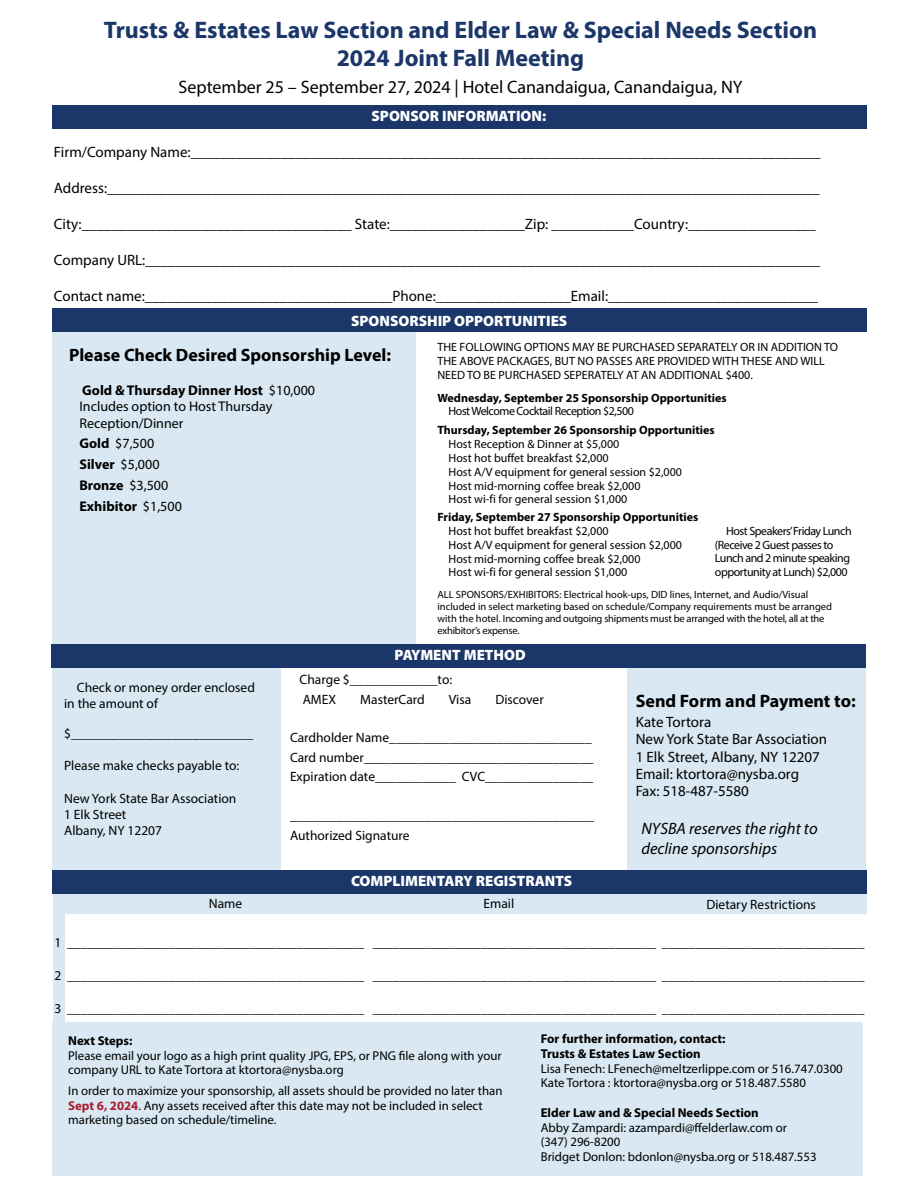
<style>
.page{position:relative;width:918px;height:1188px;background:#fff}
.page>*{position:absolute;margin:0;border:0;box-sizing:border-box;transform-origin:0 0}
.t1{font:700 24px/28.5px "Myriad Pro";color:#1b3668;text-align:center}
.t2{font:18px "Myriad Pro";color:#000}
.t3{font:700 18px "Myriad Pro";color:#000}
.t4{font:700 17.85px "Myriad Pro";color:#000}
.t5{font:italic 16.5px/19.8px "Myriad Pro";color:#000}
.t6{font:15px/17.2px "Myriad Pro";color:#000}
.t7{font:900 15px "Myriad Pro";color:#fff}
.t8{font:14.1px/16.2px "Myriad Pro";color:#000}
.t9{font:700 14.1px/20.7px "Myriad Pro";color:#000}
.t10{font:13.5px/19.5px "Myriad Pro";color:#000}
.t11{font:12.75px/14.7px "Myriad Pro";color:#000}
.t12{font:700 12.75px/14.7px "Myriad Pro";color:#000}
.t13{font:12px/13.8px "Myriad Pro";color:#000}
.t14{font:700 12px "Myriad Pro";color:#000}
.t15{font:12px/13.8px "Myriad Pro";letter-spacing:-.04em;color:#000}
.t16{font:10.5px/12px "Myriad Pro";color:#000}
.s1{font-weight:700}
.s2{font-weight:400}
.s3{font-weight:700;color:#aa1e2e}
</style>
<div class="page">
<div style="left:52px;top:332px;width:364px;height:312px;background:#d9e8f2"></div>
<div style="left:52px;top:105px;width:814px;height:24px;background:#1b3668"></div>
<div style="left:52px;top:309px;width:814px;height:23px;background:#1b3668"></div>
<div style="left:52px;top:667px;width:229px;height:202px;background:#d9e8f2"></div>
<div style="left:53px;top:1022px;width:810px;height:153px;background:#d9e8f2"></div>
<div style="left:627px;top:667px;width:239px;height:202px;background:#d9e8f2"></div>
<div style="left:52px;top:644px;width:814px;height:23px;background:#1b3668"></div>
<div style="left:53px;top:893px;width:11px;height:143px;background:#d9e8f2"></div>
<div style="left:59px;top:893px;width:807px;height:21px;background:#d9e8f2"></div>
<div style="left:52px;top:870px;width:814px;height:23px;background:#1b3668"></div>
<h1 class="t1" style="left:104px;top:15px;width:715px">Trusts &amp; Estates Law Section and Elder Law &amp; Special Needs Section<br>2024 Joint Fall Meeting</h1>
<h2 class="t2" style="left:179px;top:75px;width:565px">September 25 – September 27, 2024 | Hotel Canandaigua, Canandaigua, NY</h2>
<p class="t7" style="left:372px;top:106px;width:176px">SPONSOR INFORMATION:</p>
<p class="t6" style="left:54px;top:143px;width:768px">Firm/Company Name:____________________________________________________________________________________</p>
<p class="t6" style="left:54px;top:179px;width:767px">Address:_______________________________________________________________________________________________</p>
<p class="t6" style="left:54px;top:215px;width:763px">City:____________________________________ State:__________________Zip: ___________Country:_________________</p>
<p class="t6" style="left:54px;top:251px;width:768px">Company URL:__________________________________________________________________________________________</p>
<p class="t6" style="left:54px;top:287px;width:766px">Contact name:_________________________________Phone:__________________Email:____________________________</p>
<p class="t7" style="left:351px;top:313px;width:218px">SPONSORSHIP OPPORTUNITIES</p>
<h3 class="t4" style="left:69px;top:344px;width:324px">Please Check Desired Sponsorship Level:</h3>
<p class="t8" style="left:79px;top:382px;width:237px"><span class="s1">Gold &amp; Thursday Dinner Host</span> $10,000<br>Includes option to Host Thursday<br>Reception/Dinner</p>
<p class="t9" style="left:79px;top:433px;width:104px">Gold <span class="s2">$7,500<br></span>Silver <span class="s2">$5,000<br></span>Bronze <span class="s2">$3,500<br></span>Exhibitor <span class="s2">$1,500</span></p>
<p class="t13" style="left:437px;top:340px;width:402px">THE FOLLOWING OPTIONS MAY BE PURCHASED SEPARATELY OR IN ADDITION TO<br>THE ABOVE PACKAGES, BUT NO PASSES ARE PROVIDED WITH THESE AND WILL<br>NEED TO BE PURCHASED SEPERATELY AT AN ADDITIONAL $400.</p>
<p class="t14" style="left:437px;top:390px;width:291px">Wednesday, September 25 Sponsorship Opportunities</p>
<p class="t15" style="left:449px;top:404px;width:187px">Host Welcome Cocktail Reception $2,500</p>
<p class="t14" style="left:437px;top:422px;width:279px">Thursday, September 26 Sponsorship Opportunities</p>
<p class="t13" style="left:449px;top:437px;width:235px">Host Reception &amp; Dinner at $5,000<br>Host hot buffet breakfast $2,000<br>Host A/V equipment for general session $2,000<br>Host mid-morning coffee break $2,000<br>Host wi-fi for general session $1,000</p>
<p class="t14" style="left:437px;top:509px;width:263px">Friday, September 27 Sponsorship Opportunities</p>
<p class="t13" style="left:449px;top:524px;width:235px">Host hot buffet breakfast $2,000<br>Host A/V equipment for general session $2,000<br>Host mid-morning coffee break $2,000<br>Host wi-fi for general session $1,000</p>
<p class="t16" style="left:437px;top:588px;width:396px">ALL SPONSORS/EXHIBITORS: Electrical hook-ups, DID lines, Internet, and Audio/Visual included in select marketing based on schedule/Company requirements must be arranged with the hotel. Incoming and outgoing shipments must be arranged with the hotel, all at the exhibitor’s expense.</p>
<p class="t15" style="left:715px;top:524px;width:138px;text-indent:11px">Host Speakers’Friday Lunch (Receive 2 Guest passes to<br>Lunch and 2 minute speaking opportunity at Lunch) $2,000</p>
<p class="t10" style="left:64px;top:679px;width:192px;line-height:16.2px;text-indent:13px">Check or money order enclosed in the amount of</p>
<p class="t10" style="left:64px;top:723px;width:191px">$___________________________</p>
<p class="t10" style="left:64px;top:756px;width:177px">Please make checks payable to:</p>
<p class="t10" style="left:64px;top:790px;width:174px;line-height:16.2px">New York State Bar Association<br>1 Elk Street<br>Albany, NY 12207</p>
<p class="t7" style="left:394px;top:644px;width:133px">PAYMENT METHOD</p>
<p class="t10" style="left:300px;top:670px;width:154px">Charge $_____________to:<br>AMEX</p>
<p class="t10" style="left:360px;top:689px;width:66px">MasterCard</p>
<p class="t10" style="left:449px;top:689px;width:24px">Visa</p>
<p class="t10" style="left:495px;top:689px;width:50px">Discover</p>
<p class="t10" style="left:290px;top:728px;width:305px">Cardholder Name______________________________<br>Card number__________________________________<br>Expiration date____________ CVC________________</p>
<p class="t10" style="left:290px;top:806px;width:305px">_____________________________________________<br>Authorized Signature</p>
<p class="t7" style="left:351px;top:871px;width:223px">COMPLIMENTARY REGISTRANTS</p>
<h2 class="t3" style="left:636px;top:689px;width:222px">Send Form and Payment to:</h2>
<p class="t6" style="left:636px;top:713px;width:193px">Kate Tortora<br>New York State Bar Association<br>1 Elk Street, Albany, NY 12207<br>Email: ktortora@nysba.org<br>Fax: 518-487-5580</p>
<p class="t5" style="left:641px;top:818px;width:178px">NYSBA reserves the right to decline sponsorships</p>
<p class="t10" style="left:209px;top:894px;width:35px">Name</p>
<p class="t10" style="left:484px;top:894px;width:32px">Email</p>
<p class="t10" style="left:706px;top:894px;width:111px">Dietary Restrictions</p>
<p class="t10" style="left:54px;top:933px;width:811px">1 ____________________________________________ __________________________________________ ______________________________</p>
<p class="t10" style="left:54px;top:966px;width:811px">2 ____________________________________________ __________________________________________ ______________________________</p>
<p class="t10" style="left:54px;top:999px;width:811px">3 ____________________________________________ __________________________________________ ______________________________</p>
<p class="t12" style="left:68px;top:1033px;width:66px">Next Steps:</p>
<p class="t11" style="left:68px;top:1048px;width:435px">Please email your logo as a high print quality JPG, EPS, or PNG file along with your company URL to Kate Tortora at ktortora@nysba.org</p>
<p class="t11" style="left:68px;top:1083px;width:436px">In order to maximize your sponsorship, all assets should be provided no later than<br><span class="s3">Sept 6, 2024</span>. Any assets received after this date may not be included in select marketing based on schedule/timeline.</p>
<p class="t12" style="left:541px;top:1031px;width:186px">For further information, contact:<br>Trusts &amp; Estates Law Section</p>
<p class="t11" style="left:541px;top:1061px;width:304px">Lisa Fenech: LFenech@meltzerlippe.com or 516.747.0300<br>Kate Tortora : ktortora@nysba.org or 518.487.5580</p>
<p class="t12" style="left:541px;top:1105px;width:220px">Elder Law and &amp; Special Needs Section</p>
<p class="t11" style="left:541px;top:1120px;width:277px">Abby Zampardi: azampardi@ffelderlaw.com or (347) 296-8200<br>Bridget Donlon: bdonlon@nysba.org or 518.487.553</p>
</div>
